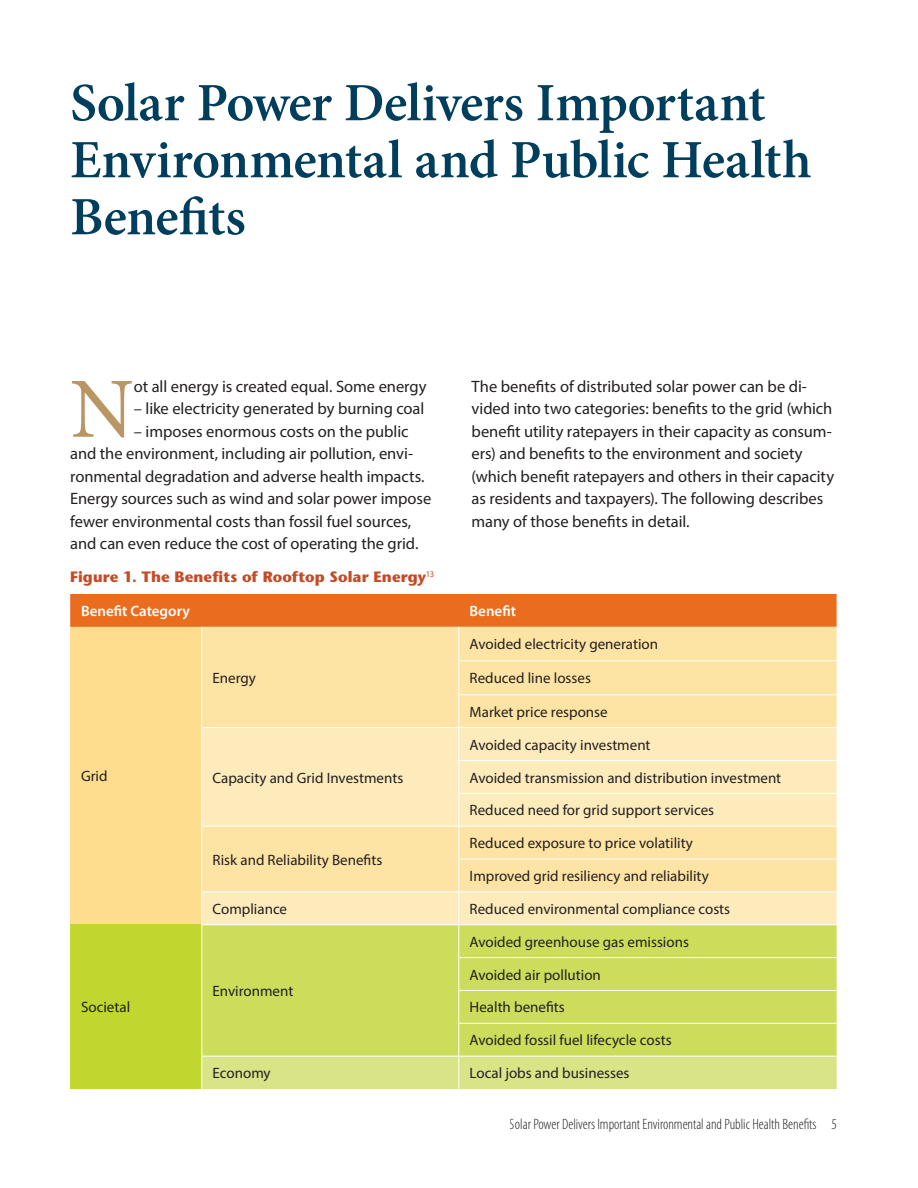
<style>
.page{position:relative;width:918px;height:1188px;background:#fff}
.page>*{position:absolute;margin:0;border:0;box-sizing:border-box;transform-origin:0 0}
._1st_drop_cap_para{font:85.8px "Minion Pro";color:#b99765}
.Heading_1{font:600 54px/57px "Minion Pro";letter-spacing:-.01em;color:#003e5e}
._1st_drop_cap_para-2{font:16.5px/22.5px "Myriad Pro";letter-spacing:-.005em;color:#231f20}
.Table_text_1{font:15px "Myriad Pro";color:#231f20}
.t1{font:300 condensed 15px "Myriad Pro";color:#231f20}
.Figure_and_Table_Hea{font:700 15px "Stone Sans";letter-spacing:.005em;color:#c54a26}
.Table_head_1{font:600 15px "Myriad Pro";color:#fff}
</style>
<div class="page">
<div style="left:70px;top:594px;width:767px;height:33px;background:#ea6d1f"></div>
<div style="left:70px;top:627px;width:132px;height:298px;background:#fedd8e"></div>
<div style="left:202px;top:627px;width:635px;height:100px;background:#fee4a4"></div>
<svg style="left:202px;top:728px;width:635px;height:196px;fill:#feebbb"></svg>
<div style="left:70px;top:925px;width:132px;height:164px;background:#c1d72f"></div>
<div style="left:202px;top:925px;width:635px;height:131px;background:#cddd5b"></div>
<div style="left:202px;top:1057px;width:635px;height:32px;background:#d8e487"></div>
<hr style="left:458px;top:627px;width:1px;height:33px;background:#fff">
<hr style="left:458px;top:660px;width:379px;height:1px;background:#fff">
<hr style="left:458px;top:661px;width:1px;height:33px;background:#fff">
<hr style="left:458px;top:694px;width:379px;height:1px;background:#fff">
<hr style="left:458px;top:695px;width:1px;height:32px;background:#fff">
<hr style="left:458px;top:728px;width:1px;height:32px;background:#fff">
<hr style="left:458px;top:760px;width:379px;height:1px;background:#fff">
<hr style="left:458px;top:761px;width:1px;height:32px;background:#fff">
<hr style="left:458px;top:793px;width:379px;height:1px;background:#fff">
<hr style="left:458px;top:794px;width:1px;height:32px;background:#fff">
<hr style="left:459px;top:826px;width:378px;height:1px;background:#fff">
<hr style="left:458px;top:827px;width:1px;height:32px;background:#fff">
<hr style="left:458px;top:859px;width:379px;height:1px;background:#fff">
<hr style="left:458px;top:859px;width:1px;height:33px;background:#fff">
<hr style="left:459px;top:892px;width:378px;height:1px;background:#fff">
<hr style="left:458px;top:892px;width:1px;height:32px;background:#fff">
<hr style="left:458px;top:925px;width:1px;height:32px;background:#fff">
<hr style="left:458px;top:957px;width:379px;height:1px;background:#fff">
<hr style="left:458px;top:958px;width:1px;height:32px;background:#fff">
<hr style="left:458px;top:990px;width:379px;height:1px;background:#fff">
<hr style="left:458px;top:991px;width:1px;height:32px;background:#fff">
<hr style="left:458px;top:1023px;width:379px;height:1px;background:#fff">
<hr style="left:458px;top:1024px;width:1px;height:32px;background:#fff">
<hr style="left:458px;top:1057px;width:1px;height:32px;background:#fff">
<hr style="left:201px;top:627px;width:1px;height:34px;background:#fff">
<hr style="left:201px;top:661px;width:1px;height:34px;background:#fff">
<hr style="left:201px;top:695px;width:1px;height:32px;background:#fff">
<hr style="left:201px;top:727px;width:258px;height:1px;background:#fff">
<hr style="left:201px;top:728px;width:1px;height:32px;background:#fff">
<hr style="left:201px;top:760px;width:1px;height:33px;background:#fff">
<hr style="left:201px;top:793px;width:1px;height:33px;background:#fff">
<hr style="left:201px;top:826px;width:258px;height:1px;background:#fff">
<hr style="left:201px;top:827px;width:1px;height:32px;background:#fff">
<hr style="left:201px;top:859px;width:1px;height:33px;background:#fff">
<hr style="left:201px;top:892px;width:258px;height:1px;background:#fff">
<hr style="left:201px;top:892px;width:1px;height:32px;background:#fff">
<hr style="left:201px;top:924px;width:258px;height:1px;background:#fff">
<hr style="left:201px;top:925px;width:1px;height:33px;background:#fff">
<hr style="left:201px;top:958px;width:1px;height:32px;background:#fff">
<hr style="left:201px;top:990px;width:1px;height:33px;background:#fff">
<hr style="left:201px;top:1023px;width:1px;height:33px;background:#fff">
<hr style="left:201px;top:1056px;width:258px;height:1px;background:#fff">
<hr style="left:201px;top:1057px;width:1px;height:32px;background:#fff">
<p class="Heading_1" style="left:70px;top:74px;width:743px">Solar Power Delivers Important<br>Environmental and Public Health<br>Benefits</p>
<p class="_1st_drop_cap_para" style="left:70px;top:352px;width:65px">N</p>
<p class="_1st_drop_cap_para-2" style="left:134px;top:375px;width:294px">ot all energy is created equal. Some energy</p>
<p class="_1st_drop_cap_para-2" style="left:134px;top:397px;width:292px">– like electricity generated by burning coal</p>
<p class="_1st_drop_cap_para-2" style="left:70px;top:420px;width:363px;text-indent:64px">– imposes enormous costs on the public and the environment, including air pollution, envi&shy;ronmental degradation and adverse health impacts.<br>Energy sources such as wind and solar power impose fewer environmental costs than fossil fuel sources, and can even reduce the cost of operating the grid.</p>
<p class="_1st_drop_cap_para-2" style="left:472px;top:375px;width:364px">The benefits of distributed solar power can be di&shy;vided into two categories: benefits to the grid (which benefit utility ratepayers in their capacity as consum&shy;ers) and benefits to the environment and society (which benefit ratepayers and others in their capacity as residents and taxpayers). The following describes many of those benefits in detail.</p>
<p class="Figure_and_Table_Hea" style="left:70px;top:568px;width:366px">Figure 1. The Benefits of Rooftop Solar Energy<sup>13</sup></p>
<p class="Table_head_1" style="left:81px;top:601px;width:110px">Benefit Category</p>
<p class="Table_head_1" style="left:470px;top:601px;width:48px">Benefit</p>
<p class="Table_text_1" style="left:81px;top:767px;width:28px">Grid</p>
<p class="Table_text_1" style="left:81px;top:998px;width:51px">Societal</p>
<p class="Table_text_1" style="left:213px;top:669px;width:45px">Energy</p>
<p class="Table_text_1" style="left:213px;top:768px;width:192px">Capacity and Grid Investments</p>
<p class="Table_text_1" style="left:213px;top:850px;width:171px">Risk and Reliability Benefits</p>
<p class="Table_text_1" style="left:470px;top:635px;width:190px">Avoided electricity generation</p>
<p class="Table_text_1" style="left:470px;top:669px;width:123px">Reduced line losses</p>
<p class="Table_text_1" style="left:470px;top:703px;width:140px">Market price response</p>
<p class="Table_text_1" style="left:470px;top:735px;width:182px">Avoided capacity investment</p>
<p class="Table_text_1" style="left:470px;top:768px;width:313px">Avoided transmission and distribution investment</p>
<p class="Table_text_1" style="left:470px;top:801px;width:246px">Reduced need for grid support services</p>
<p class="Table_text_1" style="left:470px;top:834px;width:225px">Reduced exposure to price volatility</p>
<p class="Table_text_1" style="left:470px;top:867px;width:241px">Improved grid resiliency and reliability</p>
<p class="Table_text_1" style="left:213px;top:900px;width:76px">Compliance</p>
<p class="Table_text_1" style="left:470px;top:900px;width:262px">Reduced environmental compliance costs</p>
<p class="Table_text_1" style="left:213px;top:982px;width:82px">Environment</p>
<p class="Table_text_1" style="left:470px;top:933px;width:221px">Avoided greenhouse gas emissions</p>
<p class="Table_text_1" style="left:470px;top:965px;width:133px">Avoided air pollution</p>
<p class="Table_text_1" style="left:470px;top:998px;width:97px">Health benefits</p>
<p class="Table_text_1" style="left:470px;top:1031px;width:204px">Avoided fossil fuel lifecycle costs</p>
<p class="Table_text_1" style="left:213px;top:1064px;width:60px">Economy</p>
<p class="Table_text_1" style="left:470px;top:1064px;width:161px">Local jobs and businesses</p>
<p class="t1" style="left:510px;top:1116px;width:329px">Solar Power Delivers Important Environmental and Public Health Benefits 5</p>
</div>
